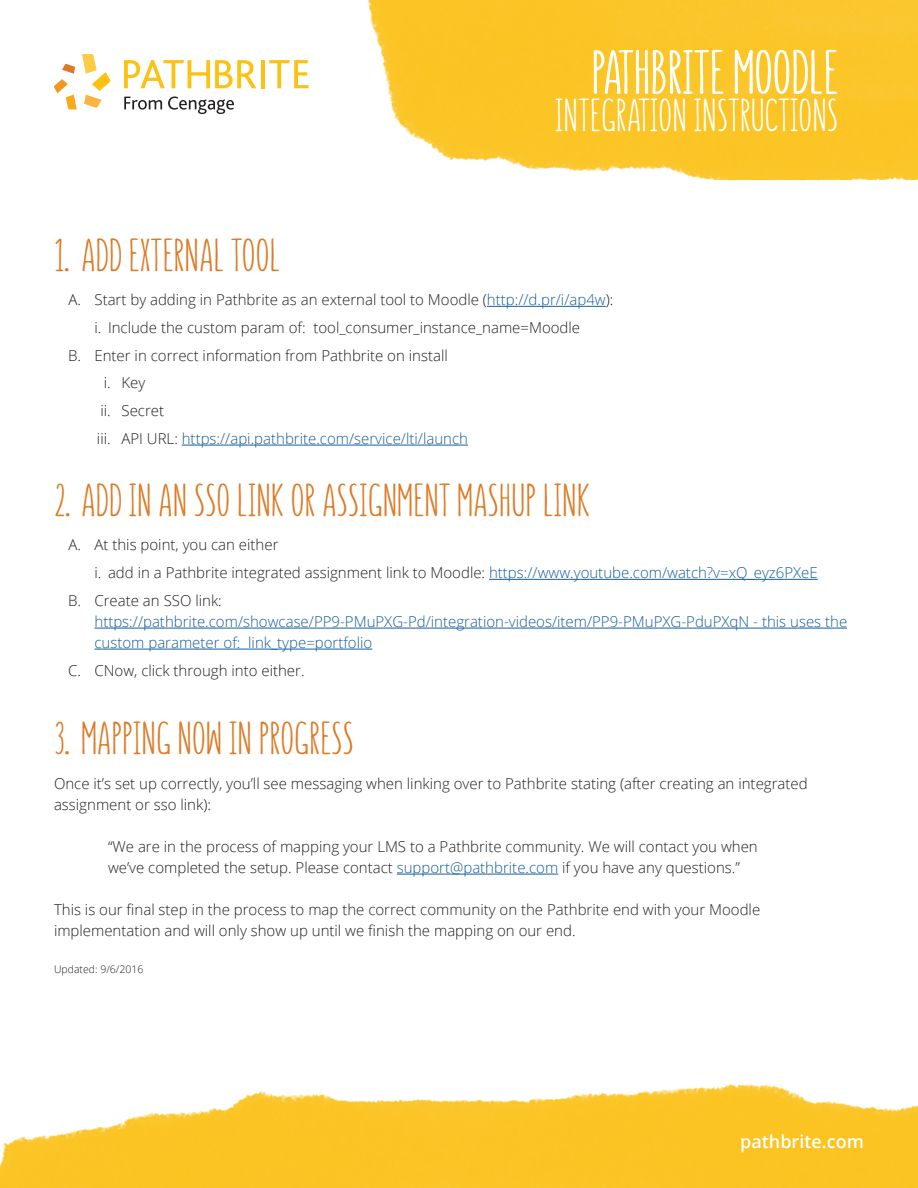
<style>
.page{position:relative;width:918px;height:1188px;background:#fff}
.page>*{position:absolute;margin:0;border:0;box-sizing:border-box;transform-origin:0 0}
.t1{font:700 60px "Summer Font";color:#fff}
.t2{font:45px "Summer Font";color:#dc7b26}
.t3{font:45px "Summer Font";color:#fff}
.t4{font:600 18px "Open Sans";color:#fff}
.t5{font:300 15px/21px "Open Sans";color:#231f20}
.t6{font:300 15px/21px "Open Sans";color:#175d9e}
.t7{font:300 10.5px "Open Sans";color:#231f20}
.s1{color:#175d9e}
.s2{color:#231f20}
</style>
<div class="page">
<img style="left:277px;top:0;width:641px;height:180px">
<img style="left:0;top:1084px;width:918px;height:104px">
<svg style="left:54px;top:54px;width:57px;height:55px"></svg>
<svg style="left:124px;top:60px;width:132px;height:28px"></svg>
<hr style="left:261px;top:60px;width:3px;height:28px;background:#fdc111">
<svg style="left:269px;top:60px;width:40px;height:28px"></svg>
<svg style="left:124px;top:97px;width:38px;height:13px"></svg>
<svg style="left:168px;top:97px;width:66px;height:17px"></svg>
<hr style="left:487px;top:306px;width:119px;height:1px;background:#175d9e">
<hr style="left:182px;top:445px;width:286px;height:1px;background:#175d9e">
<hr style="left:489px;top:579px;width:329px;height:1px;background:#175d9e">
<hr style="left:94px;top:628px;width:753px;height:1px;background:#175d9e">
<hr style="left:94px;top:649px;width:278px;height:1px;background:#175d9e">
<hr style="left:397px;top:874px;width:161px;height:1px;background:#175d9e">
<p class="t1" style="left:591px;top:36px;width:248px">PATHBRITE MOODLE</p>
<p class="t3" style="left:555px;top:88px;width:285px">INTEGRATION INSTRUCTIONS</p>
<p class="t2" style="left:54px;top:228px;width:228px">1. ADD EXTERNAL TOOL</p>
<p class="t5" style="left:68px;top:289px;width:546px">A. Start by adding in Pathbrite as an external tool to Moodle (<span class="s1">http://d.pr/i/ap4w</span>):</p>
<p class="t5" style="left:94px;top:317px;width:487px">i. Include the custom param of: tool_consumer_instance_name=Moodle</p>
<p class="t5" style="left:68px;top:344px;width:381px">B. Enter in correct information from Pathbrite on install</p>
<p class="t5" style="left:104px;top:372px;width:43px">i. Key</p>
<p class="t5" style="left:100px;top:400px;width:65px">ii. Secret</p>
<p class="t6" style="left:97px;top:428px;width:373px"><span class="s2">iii. API URL:</span> https://api.pathbrite.com/service/lti/launch</p>
<p class="t2" style="left:54px;top:473px;width:538px">2. ADD IN AN SSO LINK OR ASSIGNMENT MASHUP LINK</p>
<p class="t5" style="left:68px;top:534px;width:212px">A. At this point, you can either</p>
<p class="t5" style="left:94px;top:562px;width:725px">i. add in a Pathbrite integrated assignment link to Moodle: <span class="s1">https://www.youtube.com/watch?v=xQ_eyz6PXeE</span></p>
<p class="t5" style="left:68px;top:590px;width:155px">B. Create an SSO link:</p>
<p class="t6" style="left:94px;top:611px;width:754px">https://pathbrite.com/showcase/PP9-PMuPXG-Pd/integration-videos/item/PP9-PMuPXG-PduPXqN - this uses the custom parameter of: link_type=portfolio</p>
<p class="t5" style="left:68px;top:659px;width:238px">C. CNow, click through into either.</p>
<p class="t2" style="left:54px;top:712px;width:301px">3. MAPPING NOW IN PROGRESS</p>
<p class="t5" style="left:54px;top:773px;width:755px">Once it’s set up correctly, you’ll see messaging when linking over to Pathbrite stating (after creating an integrated assignment or sso link):</p>
<p class="t5" style="left:108px;top:836px;width:651px">“We are in the process of mapping your LMS to a Pathbrite community. We will contact you when we’ve completed the setup. Please contact <span class="s1">support@pathbrite.com</span> if you have any questions.”</p>
<p class="t5" style="left:54px;top:899px;width:708px">This is our final step in the process to map the correct community on the Pathbrite end with your Moodle implementation and will only show up until we finish the mapping on our end.</p>
<p class="t7" style="left:54px;top:962px;width:91px">Updated: 9/6/2016</p>
<p class="t4" style="left:740px;top:1129px;width:125px">pathbrite.com</p>
</div>
